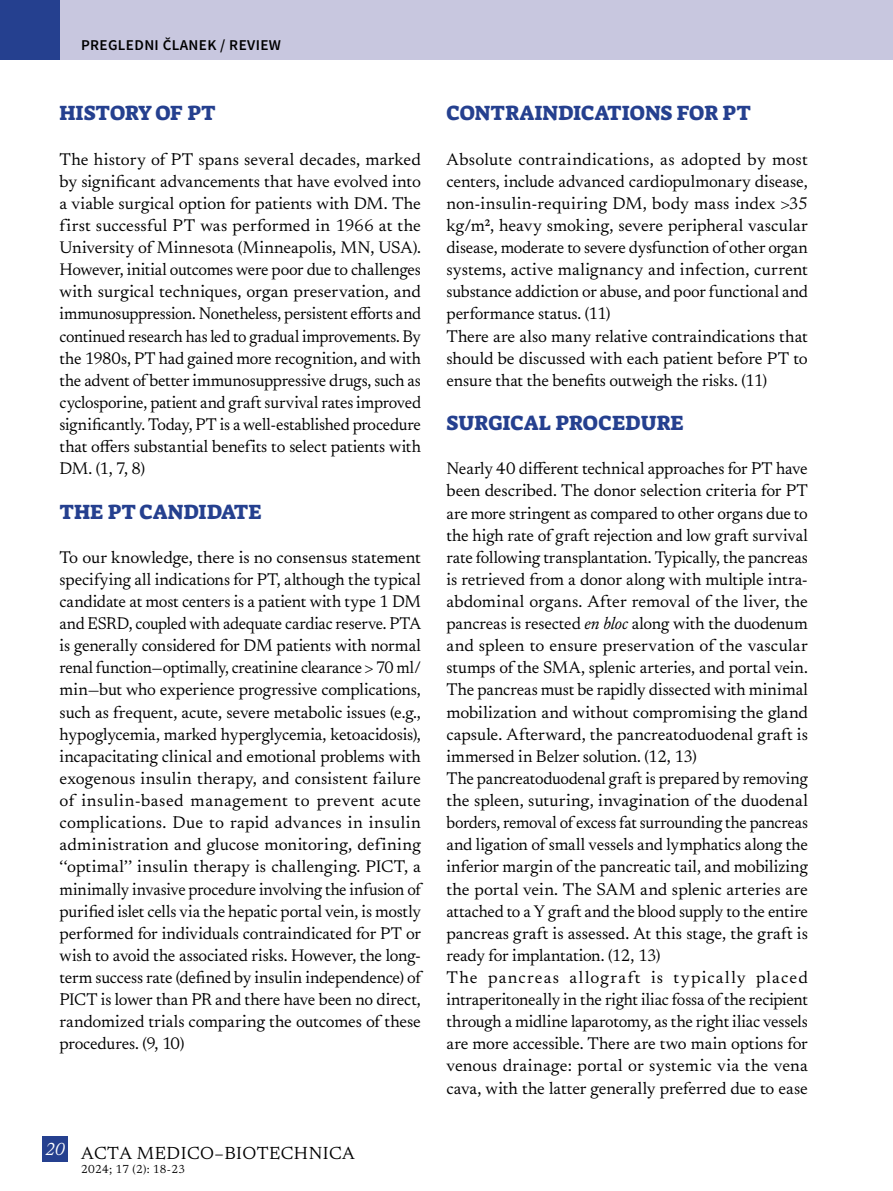
<style>
.page{position:relative;width:893px;height:1191px;background:#fff}
.page>*{position:absolute;margin:0;border:0;box-sizing:border-box;transform-origin:0 0}
.t1{font:21px "Suez One";letter-spacing:-.005em;color:#25408f}
.t2{font:18px "Newsreader 16 pt";letter-spacing:.025em;color:#000}
.t3{font:italic 18px "Newsreader 16 pt";color:#fff}
.t4{font:17.25px/22px "Newsreader 16 pt";letter-spacing:-.005em;color:#000;text-align:justify}
.t5{font:600 15px "Source Sans Pro";letter-spacing:.025em;color:#000}
.t6{font:12px "Newsreader 16 pt";letter-spacing:.025em;color:#000}
.s1{font-style:italic}
</style>
<div class="page">
<div style="left:42px;top:1135px;width:26px;height:26px;background:#25408f"></div>
<div style="left:60px;top:0;width:833px;height:60px;background:#c8c7df"></div>
<div style="left:0;top:0;width:60px;height:60px;background:#25408f"></div>
<p class="t5" style="left:81px;top:35px;width:201px">PREGLEDNI ČLANEK / REVIEW</p>
<p class="t1" style="left:60px;top:100px;width:158px">HISTORY OF PT</p>
<p class="t4" style="left:60px;top:147px;width:363px">The history of PT spans several decades, marked by significant advancements that have evolved into a viable surgical option for patients with DM. The first successful PT was performed in 1966 at the University of Minnesota (Minneapolis, MN, USA).<br>However, initial outcomes were poor due to challenges with surgical techniques, organ preservation, and immunosuppression. Nonetheless, persistent efforts and continued research has led to gradual improvements. By the 1980s, PT had gained more recognition, and with the advent of better immunosuppressive drugs, such as cyclosporine, patient and graft survival rates improved significantly. Today, PT is a well-established procedure that offers substantial benefits to select patients with DM. (1, 7, 8)</p>
<p class="t1" style="left:60px;top:498px;width:204px">THE PT CANDIDATE</p>
<p class="t4" style="left:60px;top:545px;width:363px">To our knowledge, there is no consensus statement specifying all indications for PT, although the typical candidate at most centers is a patient with type 1 DM and ESRD, coupled with adequate cardiac reserve. PTA is generally considered for DM patients with normal renal function—optimally, creatinine clearance &gt; 70 ml/ min—but who experience progressive complications, such as frequent, acute, severe metabolic issues (e.g., hypoglycemia, marked hyperglycemia, ketoacidosis), incapacitating clinical and emotional problems with exogenous insulin therapy, and consistent failure of insulin-based management to prevent acute complications. Due to rapid advances in insulin administration and glucose monitoring, defining ‘‘optimal’’ insulin therapy is challenging. PICT, a minimally invasive procedure involving the infusion of purified islet cells via the hepatic portal vein, is mostly performed for individuals contraindicated for PT or wish to avoid the associated risks. However, the long&shy;term success rate (defined by insulin independence) of PICT is lower than PR and there have been no direct, randomized trials comparing the outcomes of these procedures. (9, 10)</p>
<p class="t3" style="left:45px;top:1136px;width:21px">20</p>
<p class="t2" style="left:81px;top:1140px;width:275px">ACTA MEDICO–BIOTECHNICA</p>
<p class="t6" style="left:81px;top:1160px;width:106px">2024; 17 (2): 18-23</p>
<p class="t1" style="left:446px;top:100px;width:306px">CONTRAINDICATIONS FOR PT</p>
<p class="t4" style="left:446px;top:147px;width:363px;text-align:left">Absolute contraindications, as adopted by most centers, include advanced cardiopulmonary disease, non-insulin-requiring DM, body mass index &gt;35 kg/m², heavy smoking, severe peripheral vascular disease, moderate to severe dysfunction of other organ systems, active malignancy and infection, current substance addiction or abuse, and poor functional and performance status. (11)<br>There are also many relative contraindications that should be discussed with each patient before PT to ensure that the benefits outweigh the risks. (11)</p>
<p class="t1" style="left:446px;top:409px;width:239px">SURGICAL PROCEDURE</p>
<p class="t4" style="left:446px;top:456px;width:363px;text-align:left">Nearly 40 different technical approaches for PT have been described. The donor selection criteria for PT are more stringent as compared to other organs due to the high rate of graft rejection and low graft survival rate following transplantation. Typically, the pancreas is retrieved from a donor along with multiple intra&shy;abdominal organs. After removal of the liver, the pancreas is resected <span class="s1">en bloc</span> along with the duodenum and spleen to ensure preservation of the vascular stumps of the SMA, splenic arteries, and portal vein.<br>The pancreas must be rapidly dissected with minimal mobilization and without compromising the gland capsule. Afterward, the pancreatoduodenal graft is immersed in Belzer solution. (12, 13)<br>The pancreatoduodenal graft is prepared by removing the spleen, suturing, invagination of the duodenal borders, removal of excess fat surrounding the pancreas and ligation of small vessels and lymphatics along the inferior margin of the pancreatic tail, and mobilizing the portal vein. The SAM and splenic arteries are attached to a Y graft and the blood supply to the entire pancreas graft is assessed. At this stage, the graft is ready for implantation. (12, 13)<br>The pancreas allograft is typically placed intraperitoneally in the right iliac fossa of the recipient through a midline laparotomy, as the right iliac vessels are more accessible. There are two main options for venous drainage: portal or systemic via the vena cava, with the latter generally preferred due to ease</p>
</div>
